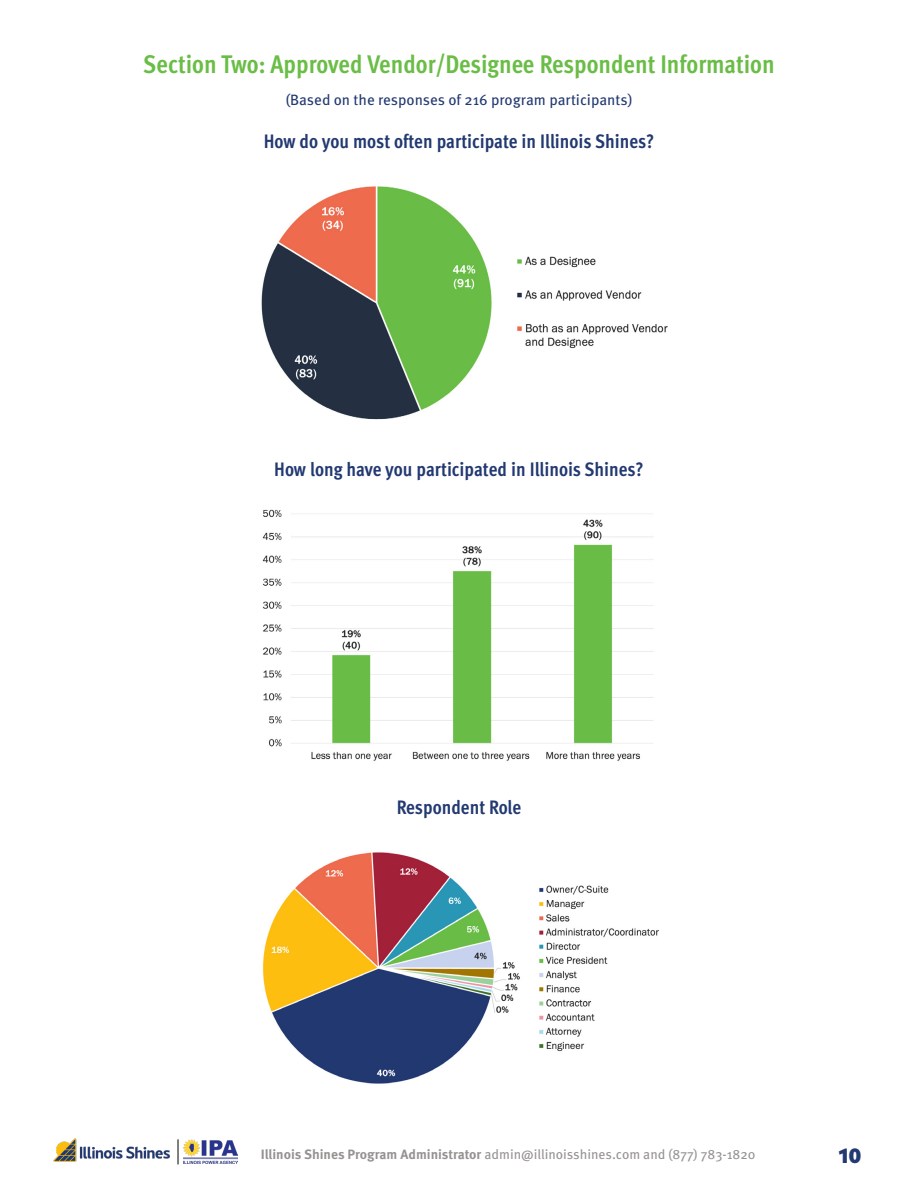
<style>
.page{position:relative;width:918px;height:1188px;background:#fff}
.page>*{position:absolute;margin:0;border:0;box-sizing:border-box;transform-origin:0 0}
.t1{font:700 condensed 25.5px "Meta Pro";color:#6abd46}
.t2{font:900 21px "Rival Sans";color:#223971}
.t3{font:700 condensed 19.5px "Meta Pro";color:#223971}
.t4{font:15px "Meta Pro";color:#223971}
.t5{font:13.5px "Meta Pro";color:#969292}
.s1{font-weight:700}
</style>
<div class="page">
<img style="left:53px;top:1139px;width:117px;height:23px">
<svg style="left:178px;top:1139px;width:1px;height:25px"></svg>
<img style="left:183px;top:1139px;width:54px;height:24px">
<img style="left:261px;top:186px;width:407px;height:234px">
<img style="left:262px;top:509px;width:391px;height:252px">
<img style="left:263px;top:852px;width:396px;height:232px">
<h1 class="t1" style="left:143px;top:45px;width:633px">Section Two: Approved Vendor/Designee Respondent Information</h1>
<p class="t4" style="left:286px;top:88px;width:348px">(Based on the responses of 216 program participants)</p>
<p class="t3" style="left:264px;top:127px;width:392px">How do you most often participate in Illinois Shines?</p>
<p class="t3" style="left:274px;top:455px;width:371px">How long have you participated in Illinois Shines?</p>
<p class="t3" style="left:397px;top:793px;width:126px">Respondent Role</p>
<p class="t5" style="left:261px;top:1144px;width:496px"><span class="s1">Illinois Shines Program Administrator</span> admin@illinoisshines.com and (877) 783-1820</p>
<p class="t2" style="left:839px;top:1137px;width:24px">10</p>
</div>
